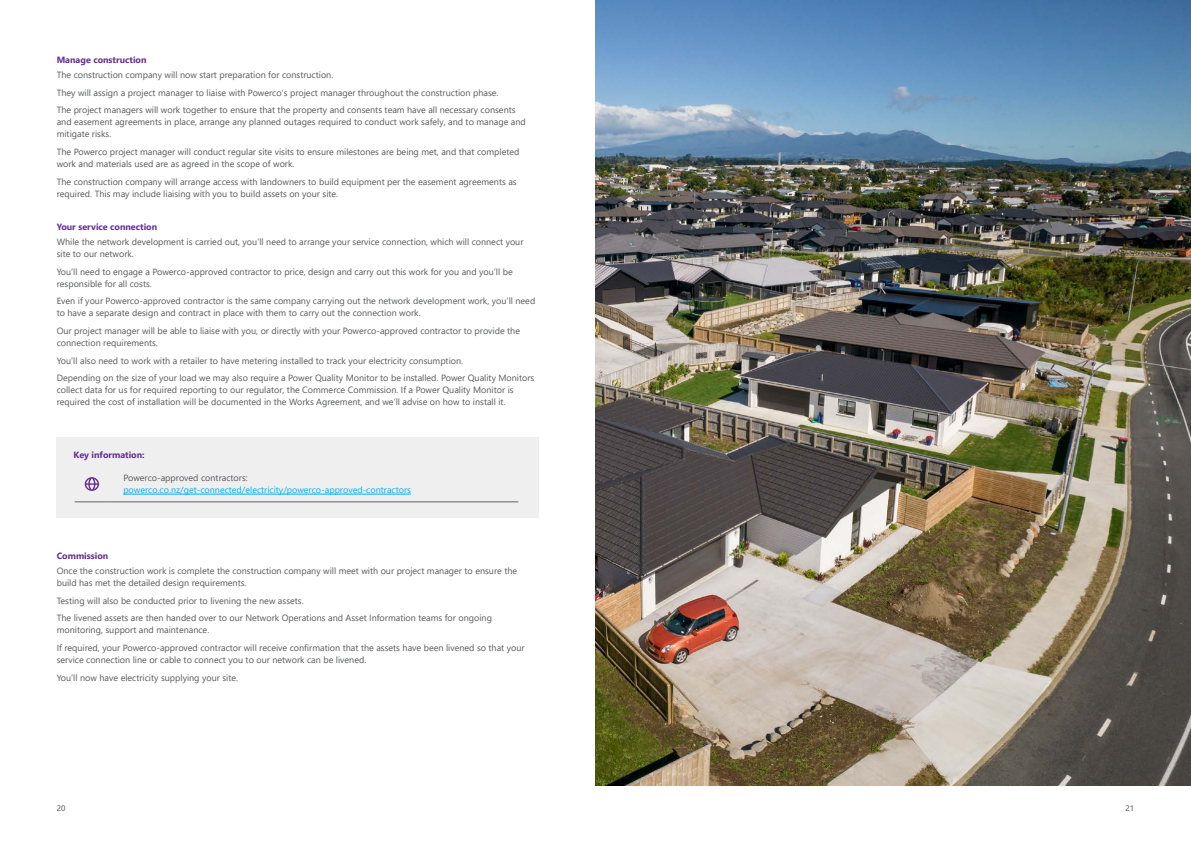
<style>
.page{position:relative;width:1191px;height:842px;background:#fff}
.page>*{position:absolute;margin:0;border:0;box-sizing:border-box;transform-origin:0 0}
.t1{font:9px/12px "Segoe UI";color:#58595b}
.t2{font:9px "Segoe UI";color:#00aeef}
.t3{font:700 9px "Segoe UI";color:#662d91}
.t4{font:8px "Segoe UI";color:#4d4d4f}
</style>
<div class="page">
<div style="left:57px;top:437px;width:481px;height:80px;background:#efeff0"></div>
<hr style="left:75px;top:502px;width:34px;height:1px;background:#636466">
<hr style="left:109px;top:502px;width:409px;height:1px;background:#636466">
<svg style="left:85px;top:477px;width:14px;height:14px"></svg>
<hr style="left:123px;top:494px;width:288px;height:1px;background:#00aeef">
<img style="left:595px;top:0;width:596px;height:785px">
<p class="t3" style="left:57px;top:52px;width:91px">Manage construction</p>
<p class="t1" style="left:57px;top:65px;width:460px;line-height:17.7px">The construction company will now start preparation for construction.<br>They will assign a project manager to liaise with Powerco’s project manager throughout the construction phase.<br>The project managers will work together to ensure that the property and consents team have all necessary consents</p>
<p class="t1" style="left:57px;top:115px;width:471px">and easement agreements in place, arrange any planned outages required to conduct work safely, and to manage and mitigate risks.</p>
<p class="t1" style="left:57px;top:145px;width:464px">The Powerco project manager will conduct regular site visits to ensure milestones are being met, and that completed work and materials used are as agreed in the scope of work.</p>
<p class="t1" style="left:57px;top:175px;width:461px">The construction company will arrange access with landowners to build equipment per the easement agreements as required. This may include liaising with you to build assets on your site.</p>
<p class="t3" style="left:57px;top:218px;width:102px">Your service connection</p>
<p class="t1" style="left:57px;top:235px;width:468px">While the network development is carried out, you’ll need to arrange your service connection, which will connect your site to our network.</p>
<p class="t1" style="left:57px;top:265px;width:457px">You’ll need to engage a Powerco-approved contractor to price, design and carry out this work for you and you’ll be responsible for all costs.</p>
<p class="t1" style="left:57px;top:294px;width:480px">Even if your Powerco-approved contractor is the same company carrying out the network development work, you’ll need to have a separate design and contract in place with them to carry out the connection work.</p>
<p class="t1" style="left:57px;top:324px;width:465px">Our project manager will be able to liaise with you, or directly with your Powerco-approved contractor to provide the connection requirements.</p>
<p class="t1" style="left:57px;top:351px;width:479px;line-height:17.7px">You’ll also need to work with a retailer to have metering installed to track your electricity consumption.<br>Depending on the size of your load we may also require a Power Quality Monitor to be installed. Power Quality Monitors</p>
<p class="t1" style="left:57px;top:383px;width:458px">collect data for us for required reporting to our regulator, the Commerce Commission. If a Power Quality Monitor is required the cost of installation will be documented in the Works Agreement, and we’ll advise on how to install it.</p>
<p class="t3" style="left:74px;top:447px;width:73px">Key information:</p>
<p class="t1" style="left:123px;top:471px;width:126px">Powerco-approved contractors:</p>
<p class="t2" style="left:123px;top:482px;width:289px">powerco.co.nz/get-connected/electricity/powerco-approved-contractors</p>
<p class="t3" style="left:57px;top:547px;width:53px">Commission</p>
<p class="t1" style="left:57px;top:564px;width:462px">Once the construction work is complete the construction company will meet with our project manager to ensure the build has met the detailed design requirements.</p>
<p class="t1" style="left:57px;top:591px;width:437px;line-height:17.7px">Testing will also be conducted prior to livening the new assets.<br>The livened assets are then handed over to our Network Operations and Asset Information teams for ongoing</p>
<p class="t1" style="left:57px;top:620px;width:469px;line-height:17.7px">monitoring, support and maintenance.<br>If required, your Powerco-approved contractor will receive confirmation that the assets have been livened so that your</p>
<p class="t1" style="left:57px;top:650px;width:311px;line-height:17.7px">service connection line or cable to connect you to our network can be livened.<br>You’ll now have electricity supplying your site.</p>
<p class="t4" style="left:57px;top:801px;width:10px">20</p>
<p class="t4" style="left:1125px;top:801px;width:10px">21</p>
</div>
